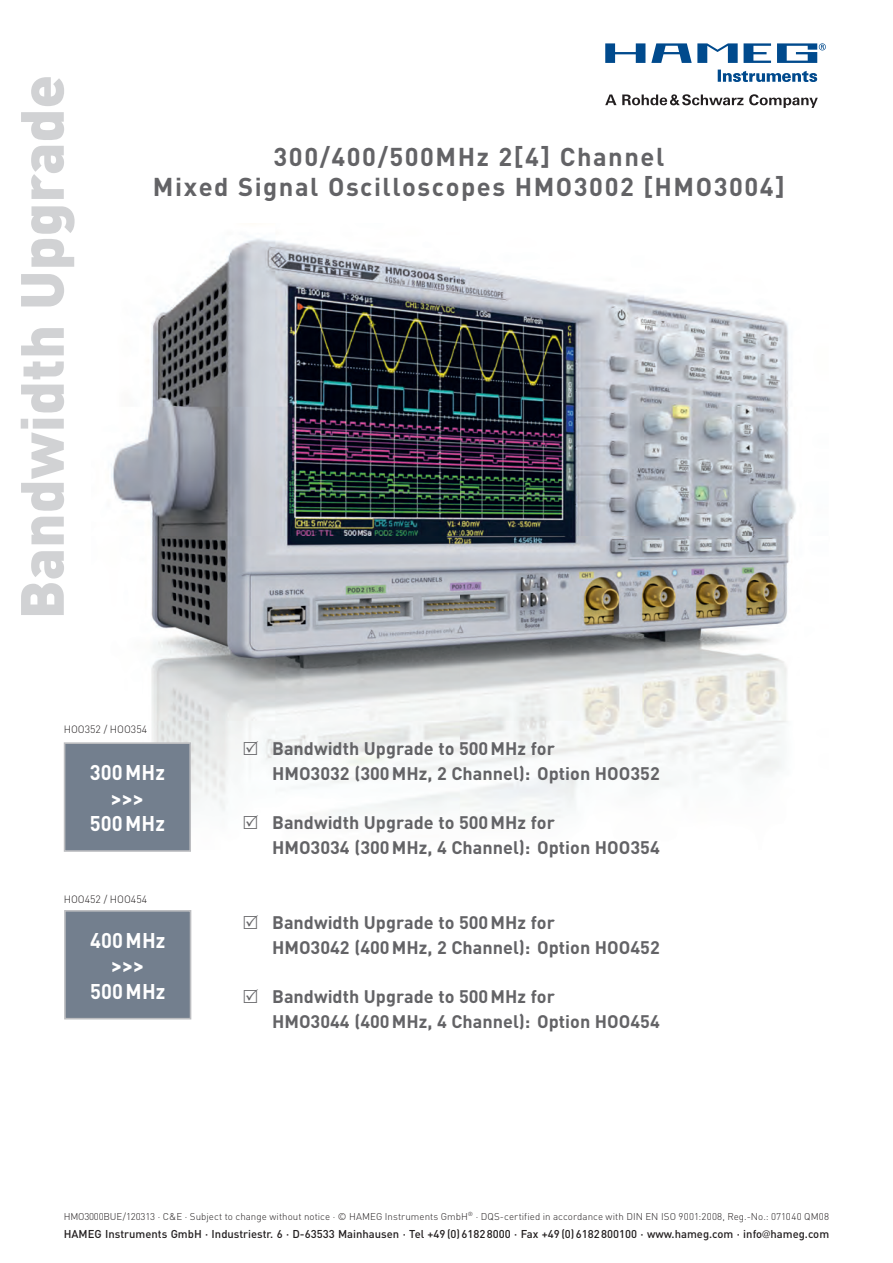
<style>
.page{position:relative;width:893px;height:1263px;background:#fff}
.page>*{position:absolute;margin:0;border:0;box-sizing:border-box;transform-origin:0 0}
.t1{font:900 60px "DIN";color:#d1d2d4}
.t2{font:700 25.5px/30px "DIN";letter-spacing:.06em;color:#636366;text-align:center}
.t3{font:700 21px/25.3px "DIN Pro";letter-spacing:.005em;color:#fff;text-align:center;scale:.95 1}
.t4{font:700 18px/24.9px "DIN";color:#636366}
.t5{font:500 11.25px "DIN";color:#231f20}
.t6{font:300 10.5px "DIN";color:#231f20}
.t7{font:300 9.75px "DIN";letter-spacing:.005em;color:#231f20}
.s1{font-family:"Corporate S";font-weight:400}
</style>
<div class="page">
<svg style="left:605px;top:43px;width:221px;height:39px"></svg>
<svg style="left:605px;top:95px;width:11px;height:10px"></svg>
<svg style="left:622px;top:94px;width:121px;height:11px"></svg>
<svg style="left:749px;top:94px;width:69px;height:14px"></svg>
<img style="left:111px;top:238px;width:685px;height:579px">
<div style="left:64px;top:742px;width:127px;height:110px;background:#737f8e;border:2px solid #bcbdc0"></div>
<div style="left:64px;top:910px;width:127px;height:109px;background:#737f8e;border:2px solid #bcbdc0"></div>
<svg style="left:244px;top:741px;width:14px;height:14px"></svg>
<svg style="left:244px;top:815px;width:14px;height:2px"></svg>
<h1 class="t1" style="left:2px;top:619px;width:546px;rotate:-90deg">Bandwidth Upgrade</h1>
<h2 class="t2" style="left:153px;top:140px;width:633px">300/400/500MHz 2[4] Channel<br>Mixed Signal Oscilloscopes HMO3002 [HMO3004]</h2>
<p class="t6" style="left:64px;top:722px;width:85px">HOO352 / HOO354</p>
<p class="t3" style="left:90px;top:758px;width:81px">300 MHz &gt;&gt;&gt;<br>500 MHz</p>
<p class="t6" style="left:64px;top:892px;width:85px">HOO452 / HOO454</p>
<p class="t3" style="left:90px;top:925px;width:81px">400 MHz &gt;&gt;&gt;<br>500 MHz</p>
<p class="t4" style="left:272px;top:735px;width:389px">Bandwidth Upgrade to 500 MHz for<br>HMO3032 (300 MHz, 2 Channel): Option HOO352</p>
<p class="t4" style="left:272px;top:810px;width:389px">Bandwidth Upgrade to 500 MHz for<br>HMO3034 (300 MHz, 4 Channel): Option HOO354</p>
<p class="t4" style="left:272px;top:909px;width:389px">Bandwidth Upgrade to 500 MHz for<br>HMO3042 (400 MHz, 2 Channel): Option HOO452</p>
<p class="t4" style="left:272px;top:983px;width:389px">Bandwidth Upgrade to 500 MHz for<br>HMO3044 (400 MHz, 4 Channel): Option HOO454</p>
<p class="t7" style="left:64px;top:1210px;width:767px">HMO3000BUE/120313 · C&amp;E · Subject to change without notice · © HAMEG Instruments GmbH<sup>®</sup> · DQS-certified in accordance with DIN EN ISO 9001:2008, Reg.-No.: 071040 QM08</p>
<p class="t5" style="left:64px;top:1226px;width:767px">HAMEG Instruments GmbH · Industriestr. 6 · D-63533 Mainhausen · Tel +49 (0) 6182 8000 · Fax +49 (0) 6182 800100 · www.hameg.com · info<span class="s1">@</span>hameg.com</p>
</div>
